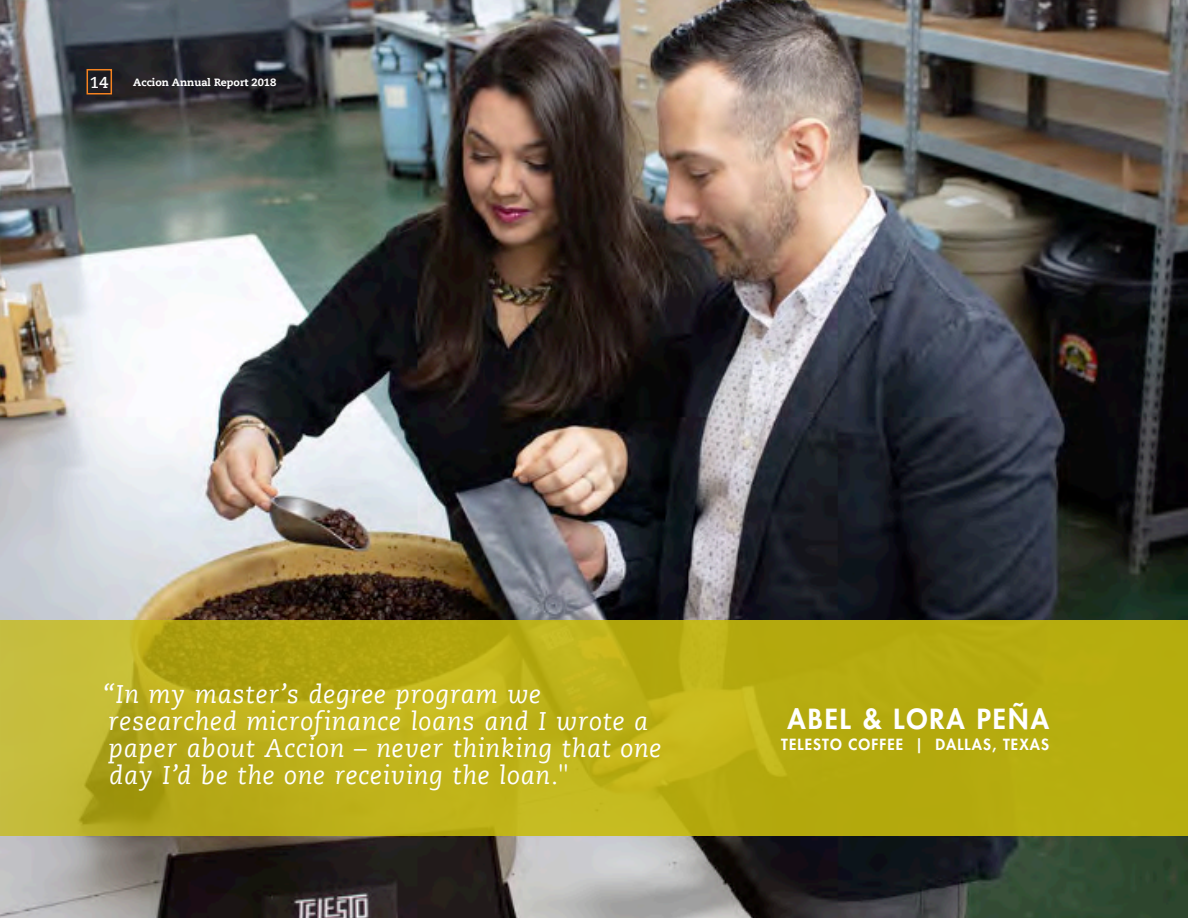
<style>
.page{position:relative;width:1188px;height:918px;background:#fff}
.page>*{position:absolute;margin:0;border:0;box-sizing:border-box;transform-origin:0 0}
.Body_Text_Indent{font:800 27px "Futura Std";letter-spacing:.075em;color:#fff}
.t1{font:italic 25.5px/27px "Caecilia Com 56";letter-spacing:.03em;color:#fff}
.pn{font:700 15.75px "Caecilia Com 75";color:#fff}
.Body_Text_Indent-2{font:800 15px "Futura Std";letter-spacing:.075em;color:#fff}
.pn_2{font:800 10.5px "Caecilia Com 85";color:#fff}
</style>
<div class="page">
<img style="left:0;top:0;width:1188px;height:918px">
<svg style="left:0;top:620px;width:1188px;height:216px;background:#b9ae17"></svg>
<div style="left:87px;top:69px;width:25px;height:25px;border:2px solid #f58220"></div>
<p class="pn" style="left:90px;top:72px;width:20px">14</p>
<p class="pn_2" style="left:133px;top:75px;width:145px">Accion Annual Report 2018</p>
<p class="t1" style="left:103px;top:681px;width:560px">“In my master’s degree program we researched microfinance loans and I wrote a paper about Accion – never thinking that one day I’d be the one receiving the loan."</p>
<p class="Body_Text_Indent" style="left:788px;top:702px;width:263px">ABEL &amp; LORA PEÑA</p>
<p class="Body_Text_Indent-2" style="left:781px;top:735px;width:269px">TELESTO COFFEE | DALLAS, TEXAS</p>
</div>
